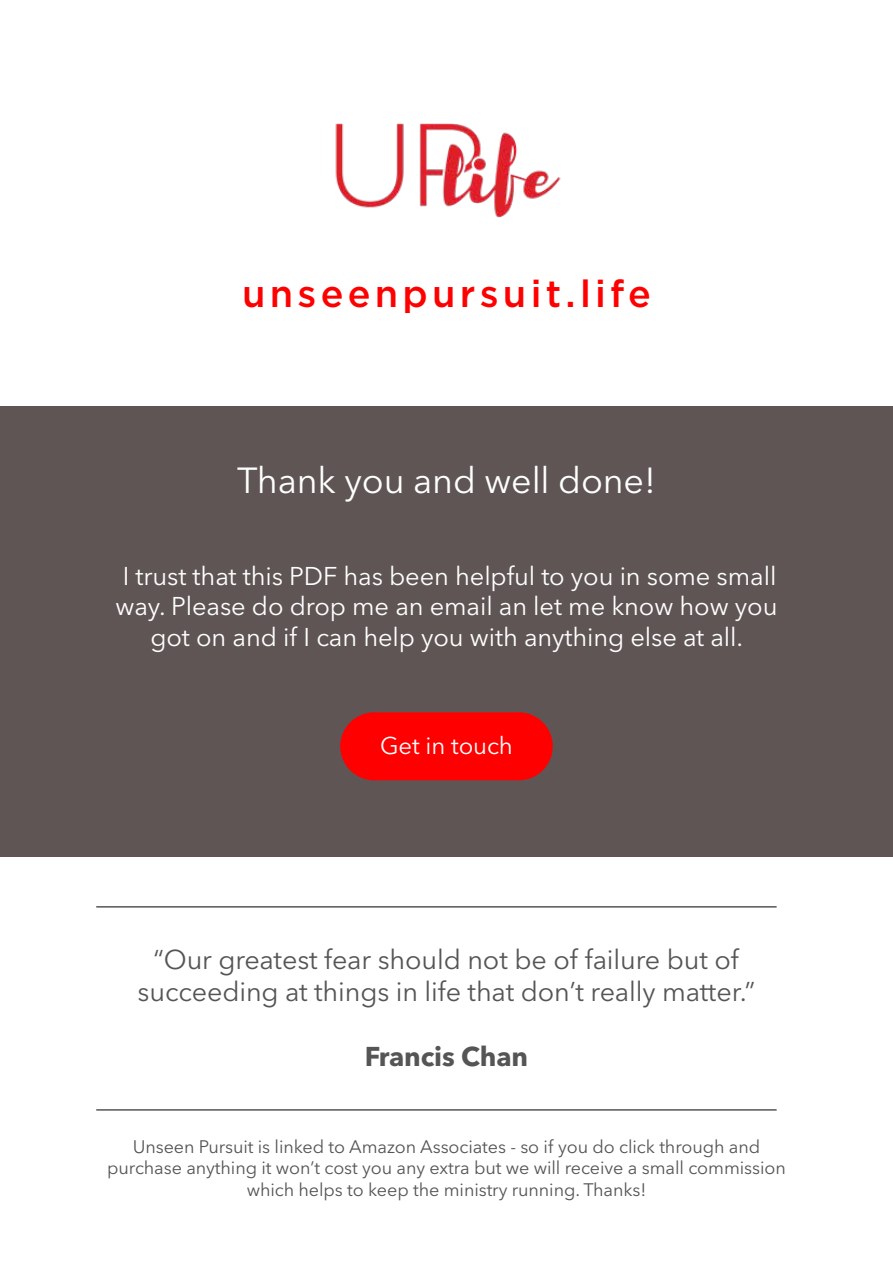
<style>
.page{position:relative;width:893px;height:1263px;background:#fff}
.page>*{position:absolute;margin:0;border:0;box-sizing:border-box;transform-origin:0 0}
.t1{font:500 37.8px "Gotham";letter-spacing:.115em;color:#f00}
.t2{font:36px "Avenir Next LT Pro";letter-spacing:-.005em;color:#fff}
.t3{font:27px/32.4px "Avenir Next LT Pro";letter-spacing:-.005em;color:#555;text-align:center}
.t4{font:700 27px "Avenir Next LT Pro";letter-spacing:-.005em;color:#555}
.t5{font:25.5px/30.6px "Avenir Next LT Pro";letter-spacing:-.005em;color:#fff;text-align:center}
.t6{font:24px "Avenir Next LT Pro";letter-spacing:-.005em;color:#fff}
.t7{font:18px/21.6px "Avenir Next LT Pro";letter-spacing:-.005em;color:#555;text-align:center}
</style>
<div class="page">
<div style="left:0;top:406px;width:893px;height:451px;background:#605555"></div>
<div style="left:340px;top:712px;width:213px;height:68px;background:#f00;border-radius:34px"></div>
<img style="left:335px;top:123px;width:226px;height:95px">
<hr style="left:96px;top:906px;width:681px;height:1px;background:#555">
<hr style="left:96px;top:1109px;width:681px;height:2px;background:#555">
<h1 class="t1" style="left:242px;top:269px;width:410px">unseenpursuit.life</h1>
<h2 class="t2" style="left:237px;top:459px;width:420px">Thank you and well done!</h2>
<h3 class="t5" style="left:115px;top:560px;width:663px">I trust that this PDF has been helpful to you in some small way. Please do drop me an email an let me know how you got on and if I can help you with anything else at all.</h3>
<h3 class="t6" style="left:380px;top:732px;width:134px">Get in touch</h3>
<h3 class="t3" style="left:138px;top:943px;width:619px">“Our greatest fear should not be of failure but of succeeding at things in life that don’t really matter.”</h3>
<h3 class="t4" style="left:365px;top:1040px;width:165px">Francis Chan</h3>
<p class="t7" style="left:107px;top:1135px;width:680px">Unseen Pursuit is linked to Amazon Associates - so if you do click through and purchase anything it won’t cost you any extra but we will receive a small commission which helps to keep the ministry running. Thanks!</p>
</div>
